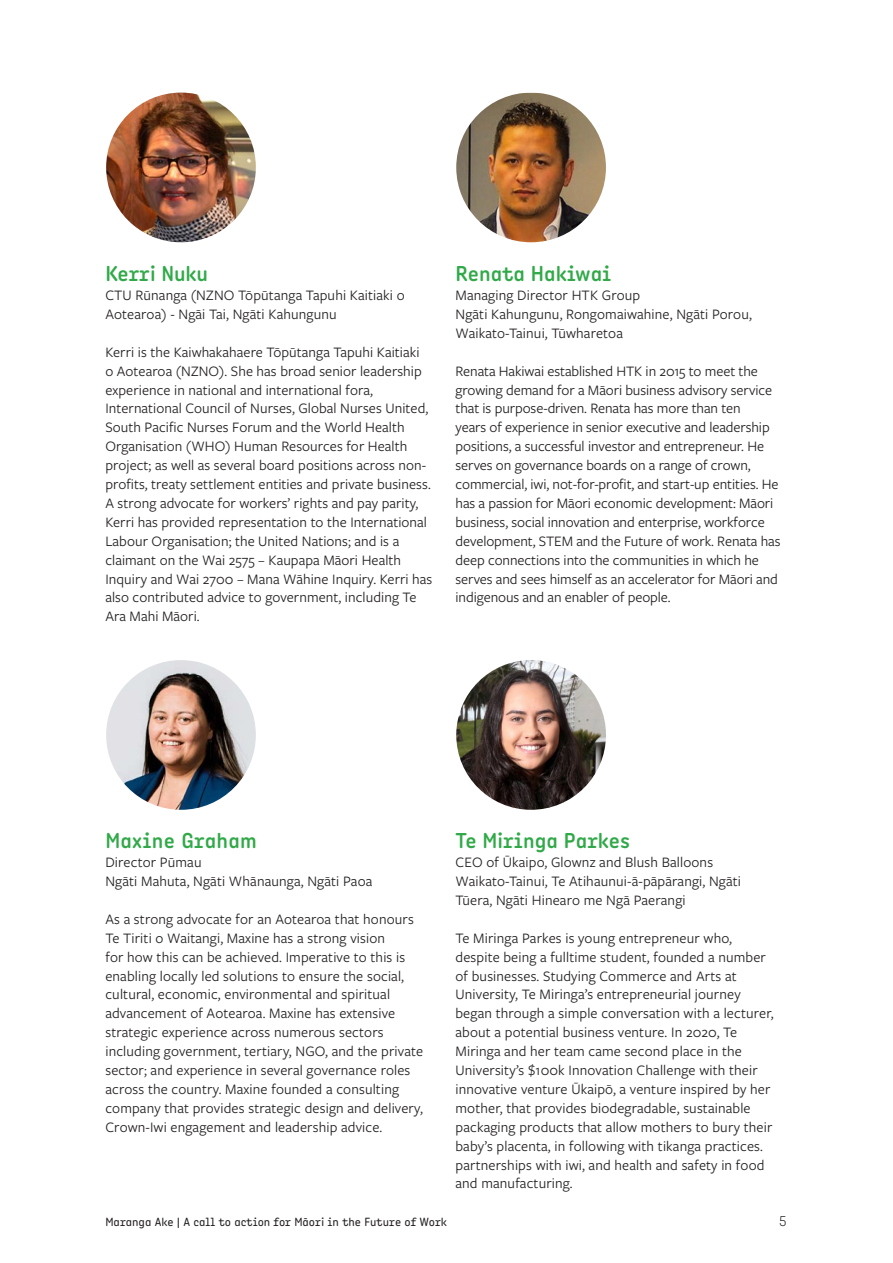
<style>
.page{position:relative;width:893px;height:1263px;background:#fff}
.page>*{position:absolute;margin:0;border:0;box-sizing:border-box;transform-origin:0 0}
.Body_Copy_10pt___12{font:500 21.75px "TRY Angus";color:#31a949}
.Body_Copy_10pt___12-2{font:15px/18.9px "Freight Sans Pro";letter-spacing:.005em;color:#231f20}
.t1{font:300 14.25px "TRY Angus";color:#231f20}
.t2{font:12px "TRY Angus";color:#231f20}
</style>
<div class="page">
<img style="left:456px;top:93px;width:150px;height:149px;border-radius:75px">
<img style="left:106px;top:93px;width:150px;height:149px;border-radius:75px">
<img style="left:106px;top:660px;width:150px;height:150px;border-radius:75px">
<img style="left:456px;top:660px;width:150px;height:150px;border-radius:75px">
<p class="Body_Copy_10pt___12" style="left:105px;top:260px;width:104px">Kerri Nuku</p>
<p class="Body_Copy_10pt___12-2" style="left:105px;top:285px;width:301px">CTU Rūnanga (NZNO Tōpūtanga Tapuhi Kaitiaki o<br>Aotearoa) - Ngāi Tai, Ngāti Kahungunu</p>
<p class="Body_Copy_10pt___12-2" style="left:105px;top:342px;width:328px">Kerri is the Kaiwhakahaere Tōpūtanga Tapuhi Kaitiaki<br>o Aotearoa (NZNO). She has broad senior leadership experience in national and international fora, International Council of Nurses, Global Nurses United, South Pacific Nurses Forum and the World Health Organisation (WHO) Human Resources for Health project; as well as several board positions across non&shy;profits, treaty settlement entities and private business.<br>A strong advocate for workers’ rights and pay parity, Kerri has provided representation to the International Labour Organisation; the United Nations; and is a claimant on the Wai 2575 – Kaupapa Māori Health Inquiry and Wai 2700 – Mana Wāhine Inquiry. Kerri has also contributed advice to government, including Te Ara Mahi Māori.</p>
<p class="Body_Copy_10pt___12" style="left:455px;top:260px;width:157px">Renata Hakiwai</p>
<p class="Body_Copy_10pt___12-2" style="left:455px;top:285px;width:186px">Managing Director HTK Group</p>
<p class="Body_Copy_10pt___12-2" style="left:455px;top:304px;width:298px">Ngāti Kahungunu, Rongomaiwahine, Ngāti Porou,<br>Waikato-Tainui, Tūwharetoa</p>
<p class="Body_Copy_10pt___12-2" style="left:455px;top:361px;width:327px">Renata Hakiwai established HTK in 2015 to meet the growing demand for a Māori business advisory service that is purpose-driven. Renata has more than ten<br>years of experience in senior executive and leadership positions, a successful investor and entrepreneur. He serves on governance boards on a range of crown, commercial, iwi, not-for-profit, and start-up entities. He has a passion for Māori economic development: Māori business, social innovation and enterprise, workforce development, STEM and the Future of work. Renata has deep connections into the communities in which he serves and sees himself as an accelerator for Māori and indigenous and an enabler of people.</p>
<p class="Body_Copy_10pt___12" style="left:105px;top:827px;width:153px">Maxine Graham</p>
<p class="Body_Copy_10pt___12-2" style="left:105px;top:852px;width:98px">Director Pūmau</p>
<p class="Body_Copy_10pt___12-2" style="left:105px;top:871px;width:268px">Ngāti Mahuta, Ngāti Whānaunga, Ngāti Paoa</p>
<p class="Body_Copy_10pt___12-2" style="left:105px;top:909px;width:319px">As a strong advocate for an Aotearoa that honours Te Tiriti o Waitangi, Maxine has a strong vision<br>for how this can be achieved. Imperative to this is enabling locally led solutions to ensure the social, cultural, economic, environmental and spiritual advancement of Aotearoa. Maxine has extensive strategic experience across numerous sectors including government, tertiary, NGO, and the private sector; and experience in several governance roles across the country. Maxine founded a consulting company that provides strategic design and delivery, Crown-Iwi engagement and leadership advice.</p>
<p class="Body_Copy_10pt___12" style="left:455px;top:827px;width:176px">Te Miringa Parkes</p>
<p class="Body_Copy_10pt___12-2" style="left:455px;top:852px;width:259px">CEO of Ūkaipo, Glownz and Blush Balloons</p>
<p class="Body_Copy_10pt___12-2" style="left:455px;top:871px;width:287px">Waikato-Tainui, Te Atihaunui-ā-pāpārangi, Ngāti<br>Tūera, Ngāti Hinearo me Ngā Paerangi</p>
<p class="Body_Copy_10pt___12-2" style="left:455px;top:928px;width:320px">Te Miringa Parkes is young entrepreneur who, despite being a fulltime student, founded a number of businesses. Studying Commerce and Arts at University, Te Miringa’s entrepreneurial journey began through a simple conversation with a lecturer, about a potential business venture. In 2020, Te Miringa and her team came second place in the University’s $100k Innovation Challenge with their innovative venture Ūkaipō, a venture inspired by her mother, that provides biodegradable, sustainable packaging products that allow mothers to bury their baby’s placenta, in following with tikanga practices. partnerships with iwi, and health and safety in food and manufacturing.</p>
<p class="t2" style="left:105px;top:1215px;width:343px">Maranga Ake | A call to action for Māori in the Future of Work</p>
<p class="t1" style="left:779px;top:1212px;width:9px">5</p>
</div>
